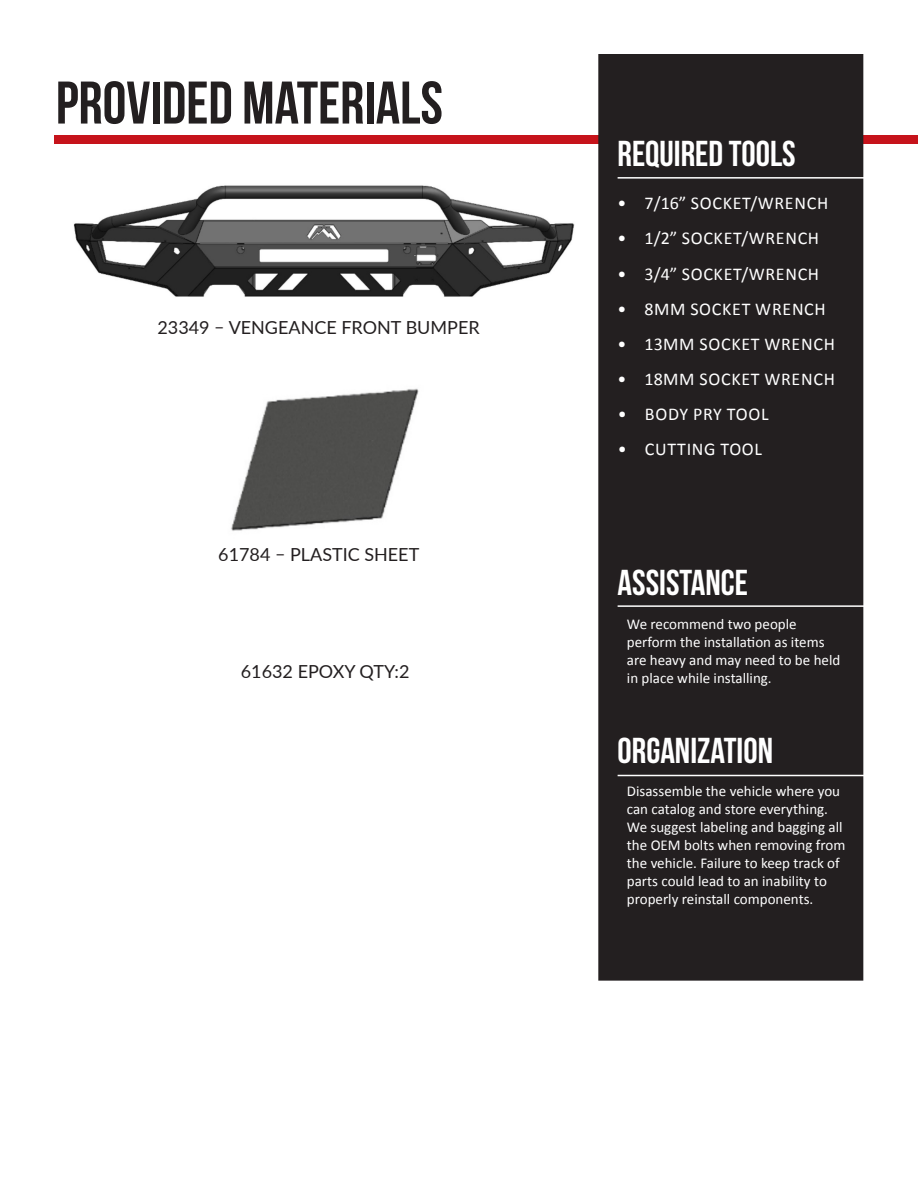
<style>
.page{position:relative;width:918px;height:1188px;background:#fff}
.page>*{position:absolute;margin:0;border:0;box-sizing:border-box;transform-origin:0 0}
.t1{font:60px "Bebas Neue";color:#231f20}
.t2{font:36px "Bebas Neue";color:#fff}
.t3{font:18px "Calibri";letter-spacing:.04em;color:#fff}
.t4{font:18px "Lato";color:#231f20}
.t5{font:15px/18px "Calibri";color:#fff}
</style>
<div class="page">
<div style="left:54px;top:135px;width:864px;height:9px;background:#c6131b"></div>
<div style="left:599px;top:55px;width:264px;height:925px;background:#231f20"></div>
<div style="left:598px;top:54px;width:265px;height:927px;border:2px solid #231f20"></div>
<hr style="left:618px;top:775px;width:268px;height:1px;background:#fff">
<hr style="left:618px;top:605px;width:268px;height:2px;background:#fff">
<hr style="left:618px;top:177px;width:268px;height:2px;background:#fff">
<img style="left:73px;top:185px;width:502px;height:112px">
<img style="left:231px;top:388px;width:188px;height:143px">
<p class="t1" style="left:56px;top:70px;width:389px">PROVIDED MATERIALS</p>
<p class="t4" style="left:157px;top:315px;width:324px">23349 – VENGEANCE FRONT BUMPER</p>
<p class="t4" style="left:218px;top:542px;width:203px">61784 – PLASTIC SHEET</p>
<p class="t4" style="left:241px;top:659px;width:170px">61632 EPOXY QTY:2</p>
<p class="t2" style="left:618px;top:134px;width:180px">REQUIRED TOOLS</p>
<p class="t3" style="left:618px;top:191px;width:212px">• 7/16” SOCKET/WRENCH</p>
<p class="t3" style="left:618px;top:226px;width:203px">• 1/2” SOCKET/WRENCH</p>
<p class="t3" style="left:618px;top:261px;width:203px">• 3/4” SOCKET/WRENCH</p>
<p class="t3" style="left:618px;top:296px;width:210px">• 8MM SOCKET WRENCH</p>
<p class="t3" style="left:618px;top:331px;width:219px">• 13MM SOCKET WRENCH</p>
<p class="t3" style="left:618px;top:366px;width:219px">• 18MM SOCKET WRENCH</p>
<p class="t3" style="left:618px;top:401px;width:152px">• BODY PRY TOOL</p>
<p class="t3" style="left:618px;top:437px;width:146px">• CUTTING TOOL</p>
<p class="t2" style="left:618px;top:562px;width:132px">ASSISTANCE</p>
<p class="t5" style="left:627px;top:614px;width:215px">We recommend two people perform the installation as items are heavy and may need to be held in place while installing.</p>
<p class="t2" style="left:618px;top:731px;width:157px">ORGANIZATION</p>
<p class="t5" style="left:627px;top:782px;width:220px">Disassemble the vehicle where you can catalog and store everything.<br>We suggest labeling and bagging all the OEM bolts when removing from the vehicle. Failure to keep track of parts could lead to an inability to properly reinstall components.</p>
</div>
